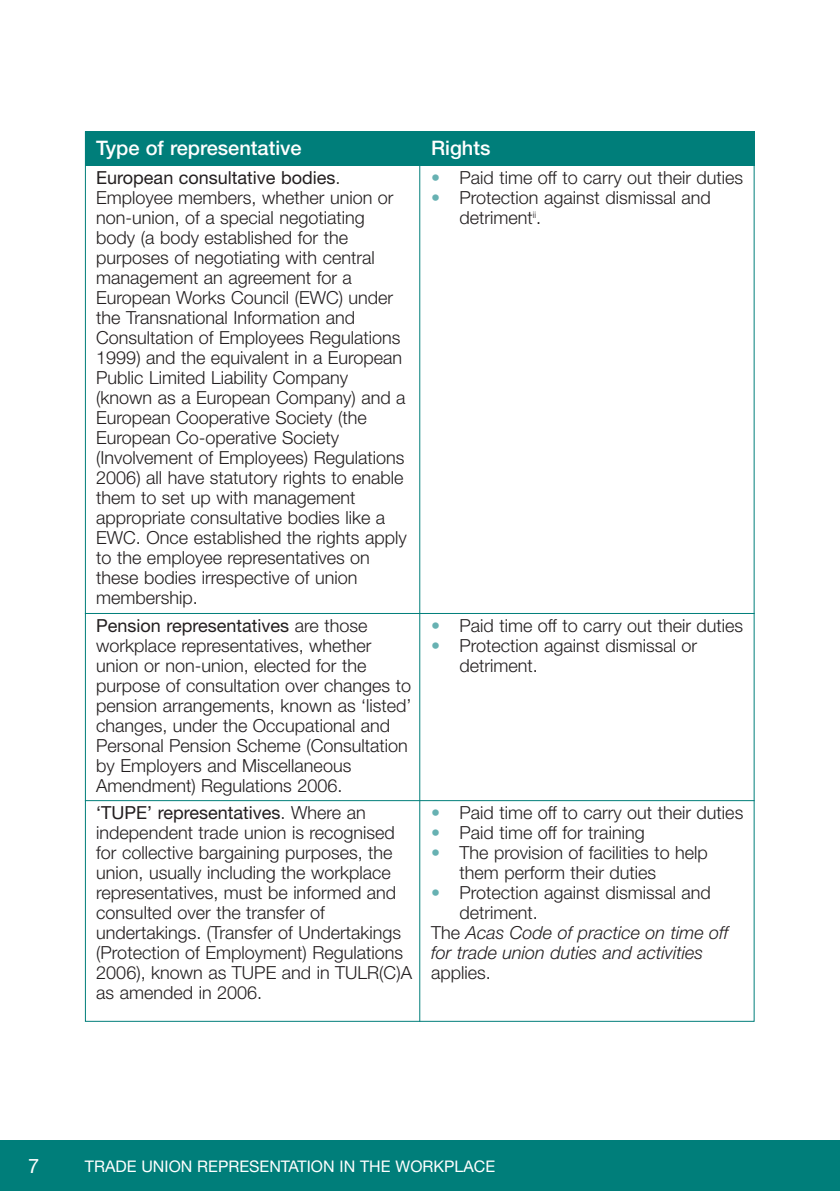
<style>
.page{position:relative;width:840px;height:1191px;background:#fff}
.page>*{position:absolute;margin:0;border:0;box-sizing:border-box;transform-origin:0 0}
.t1{font:500 20px "Helvetica Neue";color:#fff}
.t2{font:20px "Helvetica Neue";color:#fff}
.t3{font:300 18px/20px "Helvetica Neue";color:#231f20}
.t4{font:italic 300 18px "Helvetica Neue";color:#231f20}
.t5{font:16px "Helvetica Neue";color:#fff}
.s1{font-weight:400}
.s2{color:#67b1b2}
.s3{font-style:normal}
</style>
<div class="page">
<hr style="left:839px;top:1140px;width:1px;height:51px;background:#007e7a">
<div style="left:0;top:1140px;width:839px;height:51px;background:#007e7a"></div>
<div style="left:85px;top:131px;width:669px;height:34px;background:#007e7a"></div>
<hr style="left:419px;top:131px;width:1px;height:890px;background:#007e7a">
<hr style="left:85px;top:613px;width:669px;height:1px;background:#007e7a">
<hr style="left:85px;top:800px;width:669px;height:1px;background:#007e7a">
<p class="t1" style="left:96px;top:141px;width:207px">Type of representative</p>
<p class="t1" style="left:431px;top:141px;width:61px">Rights</p>
<p class="t3" style="left:96px;top:169px;width:312px"><span class="s1">European consultative bodies</span>.<br>Employee members, whether union or non-union, of a special negotiating body (a body established for the purposes of negotiating with central management an agreement for a European Works Council (EWC) under the Transnational Information and Consultation of Employees Regulations 1999) and the equivalent in a European Public Limited Liability Company (known as a European Company) and a European Cooperative Society (the European Co-operative Society (Involvement of Employees) Regulations 2006) all have statutory rights to enable them to set up with management appropriate consultative bodies like a EWC. Once established the rights apply to the employee representatives on these bodies irrespective of union membership.</p>
<p class="t3" style="left:431px;top:169px;width:313px"><span class="s2">•</span> Paid time off to carry out their duties</p>
<p class="t3" style="left:459px;top:189px;width:253px;text-indent:-28px"><span class="s2">•</span> Protection against dismissal and detriment<sup>ii</sup>.</p>
<p class="t3" style="left:96px;top:617px;width:316px"><span class="s1">Pension representatives</span> are those workplace representatives, whether union or non-union, elected for the purpose of consultation over changes to pension arrangements, known as ‘listed’ changes, under the Occupational and Personal Pension Scheme (Consultation by Employers and Miscellaneous Amendment) Regulations 2006.</p>
<p class="t3" style="left:431px;top:617px;width:313px"><span class="s2">•</span> Paid time off to carry out their duties</p>
<p class="t3" style="left:459px;top:637px;width:239px;text-indent:-28px"><span class="s2">•</span> Protection against dismissal or detriment.</p>
<p class="t3" style="left:96px;top:804px;width:317px"><span class="s1">‘TUPE’ representatives</span>. Where an independent trade union is recognised for collective bargaining purposes, the union, usually including the workplace representatives, must be informed and consulted over the transfer of undertakings. (Transfer of Undertakings (Protection of Employment) Regulations 2006), known as TUPE and in TULR(C)A as amended in 2006.</p>
<p class="t3" style="left:431px;top:804px;width:313px"><span class="s2">•</span> Paid time off to carry out their duties</p>
<p class="t3" style="left:431px;top:824px;width:215px"><span class="s2">•</span> Paid time off for training</p>
<p class="t3" style="left:459px;top:844px;width:250px;text-indent:-28px"><span class="s2">•</span> The provision of facilities to help them perform their duties</p>
<p class="t3" style="left:431px;top:884px;width:281px"><span class="s2">•</span> Protection against dismissal and</p>
<p class="t3" style="left:459px;top:904px;width:80px">detriment.</p>
<p class="t4" style="left:431px;top:926px;width:299px"><span class="s3">The</span> Acas Code of practice on time off</p>
<p class="t4" style="left:431px;top:946px;width:273px">for trade union duties and activities</p>
<p class="t3" style="left:431px;top:964px;width:61px">applies.</p>
<p class="t2" style="left:28px;top:1159px;width:13px">7</p>
<p class="t5" style="left:85px;top:1160px;width:411px">TRADE UNION REPRESENTATION IN THE WORKPLACE</p>
</div>
